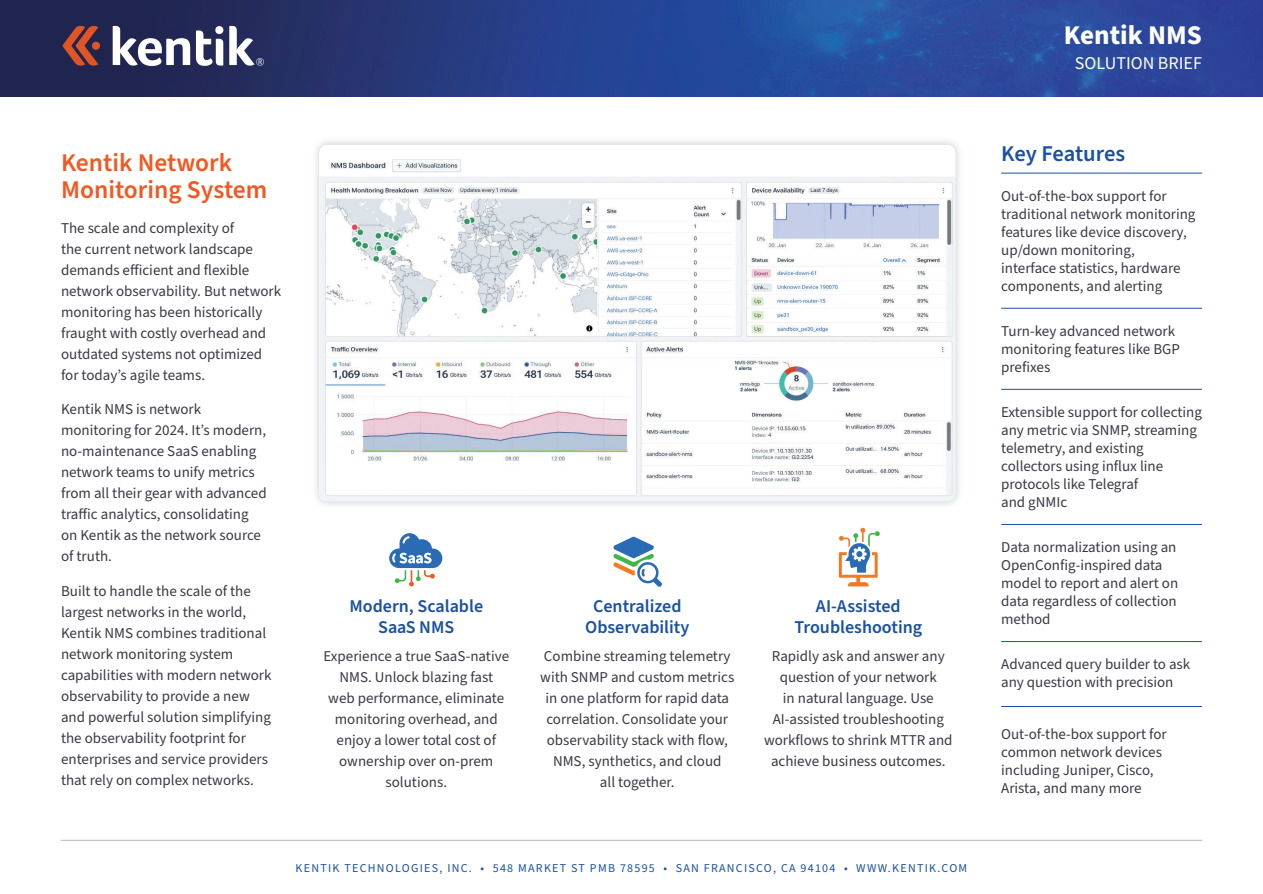
<style>
.page{position:relative;width:1263px;height:894px;background:#fff}
.page>*{position:absolute;margin:0;border:0;box-sizing:border-box;transform-origin:0 0}
.t1{font:700 27px "Source Sans Pro";color:#fff}
.t2{font:600 25.5px/27px "Source Sans Pro";color:#f15924}
.t3{font:600 22.5px "Source Sans Pro";letter-spacing:-.01em;color:#1a52a2}
.t4{font:600 18px/21px "Source Sans Pro";color:#1a52a2;text-align:center}
.t5{font:18px "Source Sans Pro";color:#fff}
.t6{font:15px/21px "Source Sans Pro";color:#383945}
.t7{font:12px "Source Sans Pro";letter-spacing:.105em;color:#1a52a2}
</style>
<div class="page">
<img style="left:0;top:0;width:1263px;height:97px">
<hr style="left:1001px;top:705px;width:201px;height:1px;background:#1a52a2">
<hr style="left:1001px;top:173px;width:201px;height:1px;background:#1a52a2">
<hr style="left:1001px;top:308px;width:201px;height:1px;background:#1a52a2">
<hr style="left:1001px;top:389px;width:201px;height:1px;background:#1a52a2">
<hr style="left:1001px;top:524px;width:201px;height:1px;background:#1a52a2">
<hr style="left:1001px;top:641px;width:201px;height:1px;background:#1a52a2">
<img style="left:319px;top:159px;width:636px;height:342px">
<svg style="left:389px;top:533px;width:53px;height:53px"></svg>
<svg style="left:613px;top:536px;width:49px;height:50px"></svg>
<svg style="left:839px;top:527px;width:40px;height:59px"></svg>
<hr style="left:61px;top:839px;width:1141px;height:1px;background:#b6b9c3">
<svg style="left:113px;top:26px;width:77px;height:40px"></svg>
<svg style="left:196px;top:26px;width:27px;height:40px"></svg>
<svg style="left:62px;top:26px;width:38px;height:40px;background:#7f3c3a"></svg>
<svg style="left:229px;top:26px;width:35px;height:40px"></svg>
<h2 class="t2" style="left:61px;top:151px;width:208px">Kentik Network<br>Monitoring System</h2>
<p class="t6" style="left:61px;top:218px;width:222px">The scale and complexity of<br>the current network landscape demands efficient and flexible network observability. But network monitoring has been historically fraught with costly overhead and outdated systems not optimized for today’s agile teams.</p>
<p class="t6" style="left:61px;top:400px;width:207px">Kentik NMS is network monitoring for 2024. It’s modern, no-maintenance SaaS enabling network teams to unify metrics from all their gear with advanced traffic analytics, consolidating on Kentik as the network source of truth.</p>
<p class="t6" style="left:61px;top:581px;width:212px">Built to handle the scale of the largest networks in the world,<br>Kentik NMS combines traditional network monitoring system capabilities with modern network observability to provide a new and powerful solution simplifying the observability footprint for enterprises and service providers that rely on complex networks.</p>
<p class="t4" style="left:349px;top:597px;width:135px">Modern, Scalable<br>SaaS NMS</p>
<p class="t6" style="left:323px;top:646px;width:187px;text-align:center">Experience a true SaaS-native<br>NMS. Unlock blazing fast<br>web performance, eliminate monitoring overhead, and enjoy a lower total cost of ownership over on-prem solutions.</p>
<p class="t4" style="left:585px;top:597px;width:106px">Centralized<br>Observability</p>
<p class="t6" style="left:540px;top:646px;width:195px;text-align:center">Combine streaming telemetry with SNMP and custom metrics in one platform for rapid data correlation. Consolidate your observability stack with flow,<br>NMS, synthetics, and cloud<br>all together.</p>
<p class="t4" style="left:794px;top:597px;width:129px">AI-Assisted<br>Troubleshooting</p>
<p class="t6" style="left:764px;top:646px;width:190px;text-align:center">Rapidly ask and answer any question of your network<br>in natural language. Use<br>AI-assisted troubleshooting workflows to shrink MTTR and achieve business outcomes.</p>
<p class="t7" style="left:296px;top:862px;width:673px">KENTIK TECHNOLOGIES, INC. • 548 MARKET ST PMB 78595 • SAN FRANCISCO, CA 94104 • WWW.KENTIK.COM</p>
<h1 class="t1" style="left:1064px;top:25px;width:139px">Kentik NMS</h1>
<p class="t5" style="left:1075px;top:55px;width:128px">SOLUTION BRIEF</p>
<h3 class="t3" style="left:1001px;top:145px;width:125px">Key Features</h3>
<p class="t6" style="left:1001px;top:188px;width:196px;line-height:18px">Out-of-the-box support for traditional network monitoring features like device discovery, up/down monitoring,<br>interface statistics, hardware components, and alerting</p>
<p class="t6" style="left:1001px;top:323px;width:180px;line-height:18px">Turn-key advanced network monitoring features like BGP prefixes</p>
<p class="t6" style="left:1001px;top:404px;width:202px;line-height:18px">Extensible support for collecting any metric via SNMP, streaming telemetry, and existing collectors using influx line protocols like Telegraf<br>and gNMIc</p>
<p class="t6" style="left:1001px;top:539px;width:178px;line-height:18px">Data normalization using an<br>OpenConfig-inspired data model to report and alert on data regardless of collection method</p>
<p class="t6" style="left:1001px;top:656px;width:191px;line-height:18px">Advanced query builder to ask any question with precision</p>
<p class="t6" style="left:1001px;top:725px;width:167px;line-height:18px">Out-of-the-box support for common network devices including Juniper, Cisco,<br>Arista, and many more</p>
</div>
